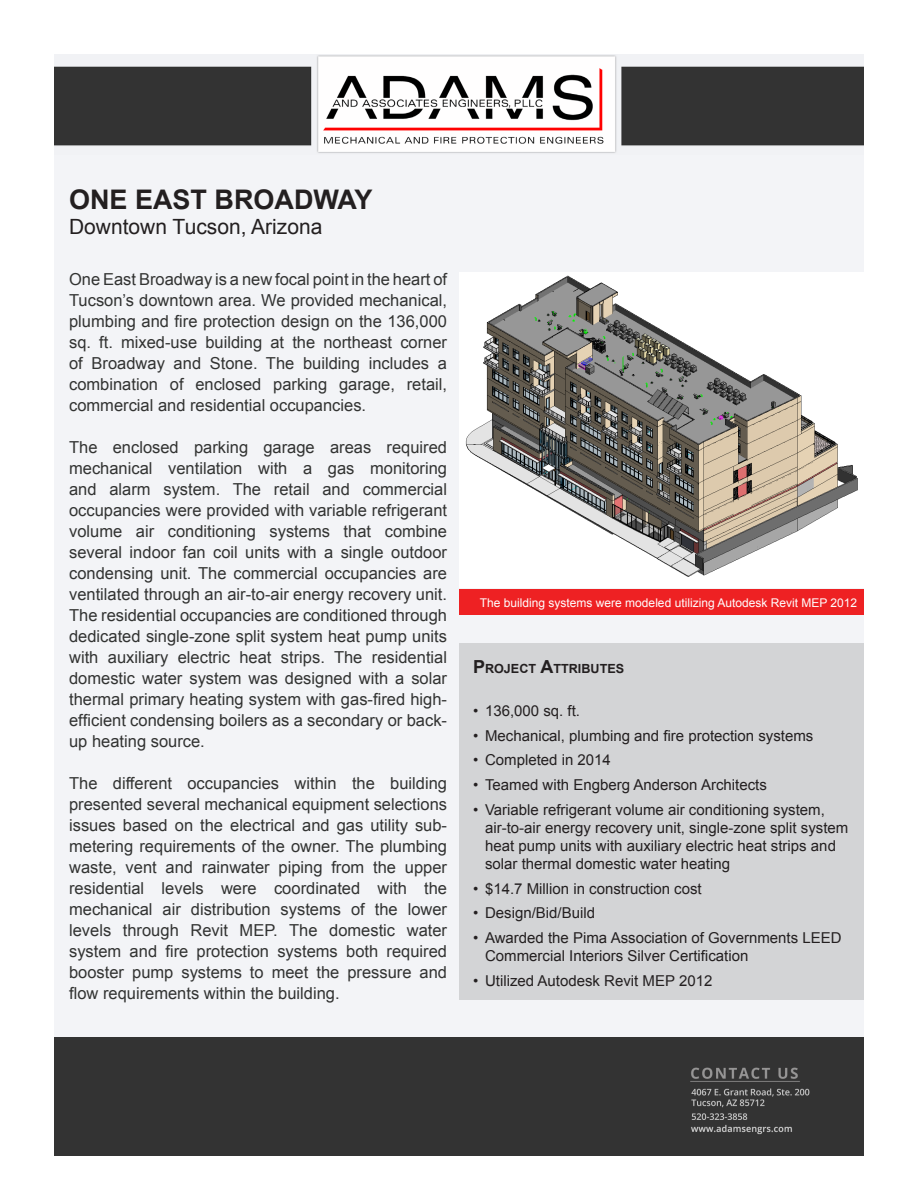
<style>
.page{position:relative;width:918px;height:1188px;background:#fff}
.page>*{position:absolute;margin:0;border:0;box-sizing:border-box;transform-origin:0 0}
.t1{font:700 27px "Arial";color:#231f20}
.t2{font:21px "Arial";color:#231f20}
.t3{font:16.5px/21px "Arial";color:#323332;text-align:justify}
.t4{font:15px/18px "Arial";color:#231f20}
.t5{font:700 12.6px "Arial";color:#231f20}
.White_Text_for_Capti{font:12px "Arial";color:#fff}
.s1{font-size:18px}
</style>
<div class="page">
<div style="left:54px;top:54px;width:810px;height:1096px;background:#f3f4f7"></div>
<img style="left:54px;top:55px;width:810px;height:98px">
<div style="left:54px;top:1038px;width:810px;height:118px;background:#333"></div>
<div style="left:459px;top:643px;width:405px;height:357px;background:#d3d4d6"></div>
<img style="left:459px;top:272px;width:405px;height:316px">
<div style="left:459px;top:590px;width:405px;height:25px;background:#ee2123"></div>
<p class="t1" style="left:69px;top:181px;width:305px">ONE EAST BROADWAY</p>
<p class="t2" style="left:69px;top:213px;width:255px">Downtown Tucson, Arizona</p>
<p class="t3" style="left:69px;top:269px;width:380px">One East Broadway is a new focal point in the heart of Tucson’s downtown area. We provided mechanical, plumbing and fire protection design on the 136,000 sq. ft. mixed-use building at the northeast corner of Broadway and Stone. The building includes a combination of enclosed parking garage, retail, commercial and residential occupancies.</p>
<p class="t3" style="left:69px;top:437px;width:379px">The enclosed parking garage areas required mechanical ventilation with a gas monitoring and alarm system. The retail and commercial occupancies were provided with variable refrigerant volume air conditioning systems that combine several indoor fan coil units with a single outdoor condensing unit. The commercial occupancies are ventilated through an air-to-air energy recovery unit.<br>The residential occupancies are conditioned through dedicated single-zone split system heat pump units with auxiliary electric heat strips. The residential domestic water system was designed with a solar thermal primary heating system with gas-fired high&shy;efficient condensing boilers as a secondary or back&shy;up heating source.</p>
<p class="t3" style="left:69px;top:773px;width:380px">The different occupancies within the building presented several mechanical equipment selections issues based on the electrical and gas utility sub&shy;metering requirements of the owner. The plumbing waste, vent and rainwater piping from the upper residential levels were coordinated with the mechanical air distribution systems of the lower levels through Revit MEP. The domestic water system and fire protection systems both required booster pump systems to meet the pressure and flow requirements within the building.</p>
<p class="White_Text_for_Capti" style="left:480px;top:594px;width:379px">The building systems were modeled utilizing Autodesk Revit MEP 2012</p>
<p class="t5" style="left:473px;top:660px;width:153px"><span class="s1">P</span>ROJECT <span class="s1">A</span>TTRIBUTES</p>
<p class="t4" style="left:473px;top:702px;width:109px">• 136,000 sq. ft.</p>
<p class="t4" style="left:473px;top:727px;width:342px">• Mechanical, plumbing and fire protection systems</p>
<p class="t4" style="left:473px;top:751px;width:139px">• Completed in 2014</p>
<p class="t4" style="left:473px;top:776px;width:295px">• Teamed with Engberg Anderson Architects</p>
<p class="t4" style="left:485px;top:801px;width:365px;text-indent:-12px">• Variable refrigerant volume air conditioning system, air-to-air energy recovery unit, single-zone split system heat pump units with auxiliary electric heat strips and solar thermal domestic water heating</p>
<p class="t4" style="left:473px;top:880px;width:230px">• $14.7 Million in construction cost</p>
<p class="t4" style="left:473px;top:904px;width:124px">• Design/Bid/Build</p>
<p class="t4" style="left:485px;top:929px;width:358px;text-indent:-12px">• Awarded the Pima Association of Governments LEED<br>Commercial Interiors Silver Certification</p>
<p class="t4" style="left:473px;top:972px;width:241px">• Utilized Autodesk Revit MEP 2012</p>
</div>
